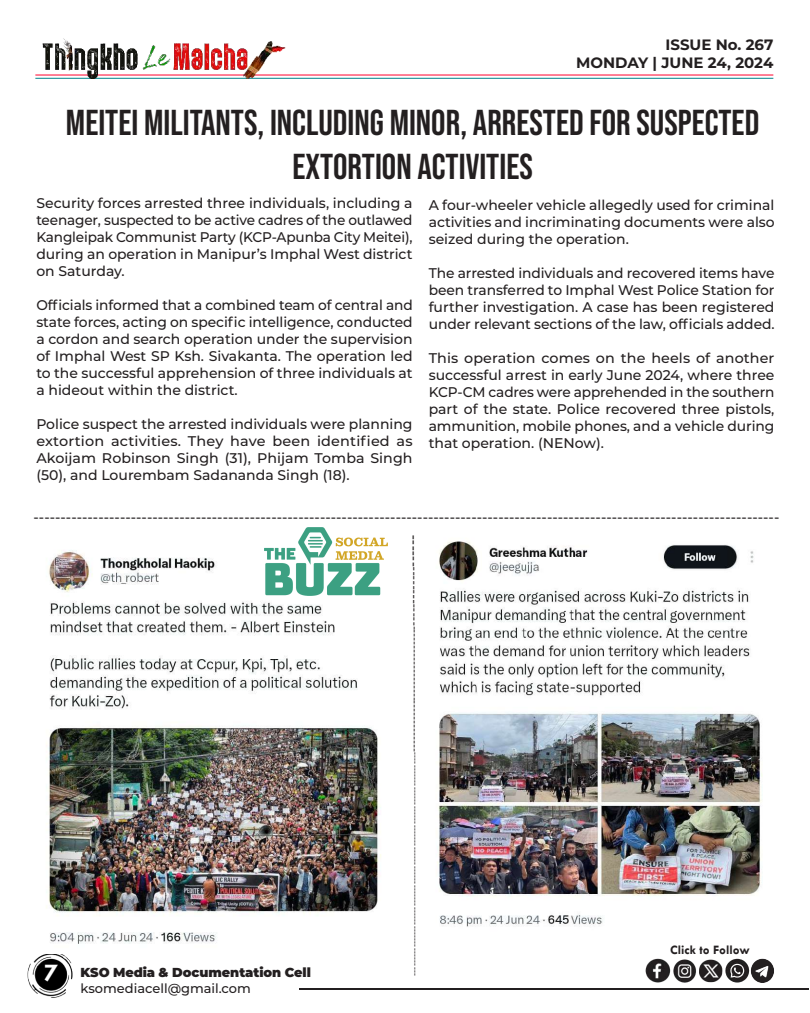
<style>
.page{position:relative;width:810px;height:1013px;background:#fff}
.page>*{position:absolute;margin:0;border:0;box-sizing:border-box;transform-origin:0 0}
.t1{font:36px/43.2px "Bebas Neue";color:#231f20;text-align:center}
.t2{font:700 26px "Tw Cen";color:#fff}
.t3{font:700 15px/18px "Montserrat";color:#231f20;text-align:right}
.t4{font:500 14px/17px "Montserrat";color:#231f20;text-align:justify}
.t5{font:900 13px "Montserrat";letter-spacing:-.005em;color:#231f20}
.t6{font:500 13px "Montserrat";color:#231f20}
.t7{font:700 13px "Tw Cen";color:#231f20}
.t8{font:500 8.2px "Montserrat";color:#231f20}
.s1{font-size:10.2px}
.s2{font-size:11.4px}
.s3{font-size:12.3px}
.s4{font-size:12px}
.s5{font-size:13.6px}
.s6{font-size:14px}
</style>
<div class="page">
<hr style="left:299px;top:988px;width:509px;height:1px;background:#231f20">
<img style="left:27px;top:954px;width:46px;height:44px">
<hr style="left:35px;top:74px;width:738px;height:1px;background:#ff002d">
<hr style="left:35px;top:78px;width:738px;height:1px;background:#00848b">
<img style="left:35px;top:38px;width:254px;height:41px">
<img style="left:645px;top:958px;width:129px;height:25px">
<img style="left:46px;top:542px;width:342px;height:402px">
<img style="left:265px;top:527px;width:122px;height:68px">
<img style="left:437px;top:541px;width:326px;height:386px">
<p class="t3" style="left:576px;top:35px;width:199px">ISSUE No. 267<br>MONDAY | JUNE 24, 2024</p>
<h1 class="t1" style="left:66px;top:101px;width:695px">MEITEI MILITANTS, INCLUDING MINOR, ARRESTED FOR SUSPECTED<br>EXTORTION ACTIVITIES</h1>
<p class="t4" style="left:36px;top:194px;width:378px">Security forces arrested three individuals, including a teenager, suspected to be active cadres of the outlawed Kangleipak Communist Party (KCP-Apunba City Meitei), during an operation in Manipur’s Imphal West district on Saturday.</p>
<p class="t4" style="left:36px;top:296px;width:378px">Officials informed that a combined team of central and state forces, acting on specific intelligence, conducted a cordon and search operation under the supervision of Imphal West SP Ksh. Sivakanta. The operation led to the successful apprehension of three individuals at a hideout within the district.</p>
<p class="t4" style="left:36px;top:415px;width:378px">Police suspect the arrested individuals were planning extortion activities. They have been identified as Akoijam Robinson Singh (31), Phijam Tomba Singh (50), and Lourembam Sadananda Singh (18).</p>
<p class="t4" style="left:429px;top:196px;width:347px">A four-wheeler vehicle allegedly used for criminal activities and incriminating documents were also seized during the operation.</p>
<p class="t4" style="left:429px;top:264px;width:347px">The arrested individuals and recovered items have been transferred to Imphal West Police Station for further investigation. A case has been registered under relevant sections of the law, officials added.</p>
<p class="t4" style="left:429px;top:349px;width:347px">This operation comes on the heels of another successful arrest in early June 2024, where three KCP-CM cadres were apprehended in the southern part of the state. Police recovered three pistols, ammunition, mobile phones, and a vehicle during that operation. (NENow).</p>
<p class="t4" style="left:34px;top:508px;width:747px">------------------------------------------------------------------------------------------------------------------------------------------</p>
<p class="t8" style="left:409px;top:975px;width:443px;rotate:-90deg">-----------------------------------------------------------------------<span class="s1">--------------------------------</span><span class="s2">-----</span><span class="s3">--</span><span class="s4">------</span><span class="s5">--</span><span class="s6">----</span></p>
<p class="t7" style="left:670px;top:942px;width:81px">Click to Follow</p>
<h2 class="t2" style="left:44px;top:957px;width:15px">7</h2>
<p class="t5" style="left:81px;top:962px;width:232px">KSO Media &amp; Documentation Cell</p>
<p class="t6" style="left:81px;top:978px;width:172px">ksomediacell@gmail.com</p>
</div>
